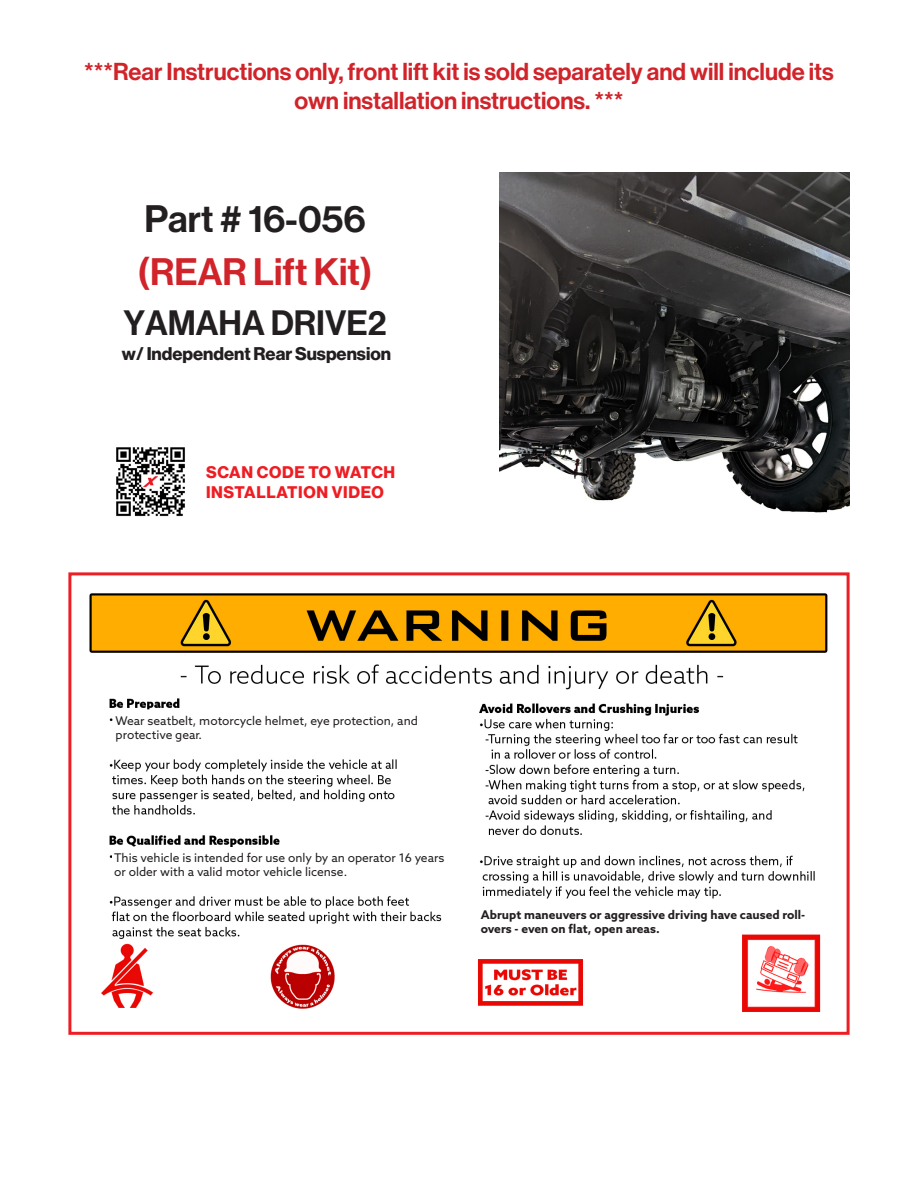
<style>
.page{position:relative;width:918px;height:1188px;background:#fff}
.page>*{position:absolute;margin:0;border:0;box-sizing:border-box;transform-origin:0 0}
.t1{font:37.5px/52.9px "N Haas Grotesk DS Pro 65 Md";color:#d1232a}
.t2{font:34.5px "N Haas Grotesk DS Pro 65 Md";color:#231f20}
.t3{font:24px/28.8px "N Haas Grotesk DS Pro 65 Md";color:#d1232a;text-align:center}
.t4{font:18px "N Haas Grotesk DS Pro 75 Bd";color:#231f20}
.t5{font:16.5px "N Haas Grotesk DS Pro 75 Bd";letter-spacing:.04em;color:#ee1d23}
.t6{font:12px/14.4px "Azo Sans";color:#231f20}
.t7{font:700 12px/14.4px "Azo Sans";color:#231f20}
.s1{color:#231f20}
</style>
<div class="page">
<img style="left:499px;top:172px;width:351px;height:341px">
<img style="left:116px;top:447px;width:69px;height:70px">
<img style="left:89px;top:593px;width:739px;height:419px">
<div style="left:68px;top:572px;width:782px;height:463px;border:3px solid #ee1d23"></div>
<svg style="left:102px;top:846px;width:322px;height:38px"></svg>
<svg style="left:475px;top:913px;width:324px;height:34px"></svg>
<svg style="left:102px;top:709px;width:299px;height:38px"></svg>
<p class="t3" style="left:84px;top:57px;width:751px">***Rear Instructions only, front lift kit is sold separately and will include its own installation instructions. ***</p>
<p class="t1" style="left:137px;top:193px;width:237px"><span class="s1">Part # 16-056 </span>(REAR Lift Kit)</p>
<p class="t2" style="left:123px;top:303px;width:265px">YAMAHA DRIVE2</p>
<p class="t4" style="left:122px;top:343px;width:271px">w/ Independent Rear Suspension</p>
<p class="t5" style="left:206px;top:462px;width:191px">SCAN CODE TO WATCH</p>
<p class="t5" style="left:206px;top:482px;width:179px">INSTALLATION VIDEO</p>
<p class="t6" style="left:116px;top:713px;width:304px">Wear seatbelt, motorcycle helmet, eye protection, and protective gear.</p>
<p class="t6" style="left:114px;top:850px;width:332px">This vehicle is intended for use only by an operator 16 years or older with a valid motor vehicle license.</p>
<p class="t7" style="left:481px;top:907px;width:326px">Abrupt maneuvers or aggressive driving have caused roll&shy;overs - even on flat, open areas.</p>
</div>
